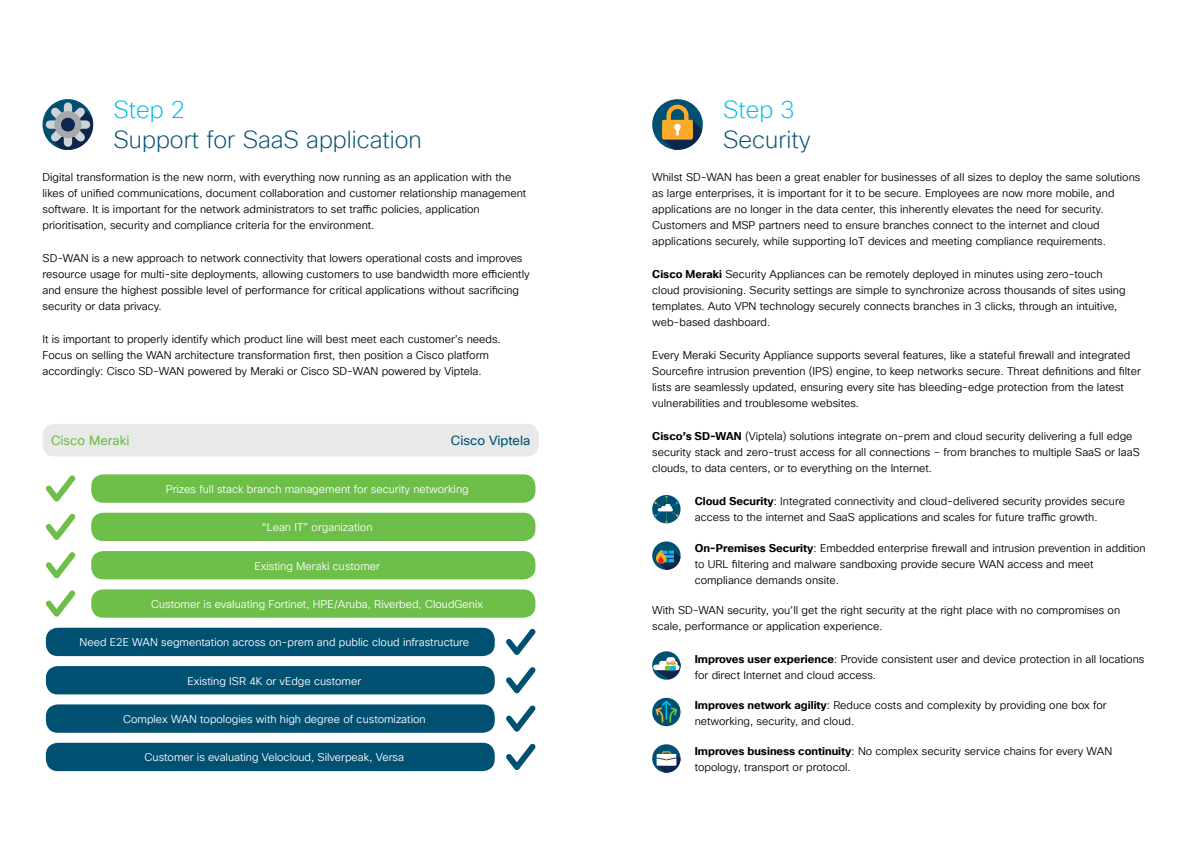
<style>
.page{position:relative;width:1191px;height:842px;background:#fff}
.page>*{position:absolute;margin:0;border:0;box-sizing:border-box;transform-origin:0 0}
.t1{font:200 24px "Cisco Sans TT";color:#005072}
.t2{font:200 24px "Cisco Sans TT";color:#00bceb}
.t3{font:13px "Cisco Sans TT";color:#005072}
.t4{font:13px "Cisco Sans TT";color:#6ebe4a}
.t5{font:11px/16px "Cisco Sans TT Light";color:#000}
.t6{font:11px "Cisco Sans TT Light";color:#fff}
.s1{font-family:"Cisco Sans TT";font-weight:700}
</style>
<div class="page">
<div style="left:43px;top:424px;width:496px;height:32px;background:#e9e9e9;border-radius:12px"></div>
<div style="left:91px;top:474px;width:444px;height:29px;background:#6ebe4a;border-radius:12px"></div>
<div style="left:46px;top:628px;width:449px;height:28px;background:#005072;border-radius:12px"></div>
<div style="left:91px;top:551px;width:444px;height:28px;background:#6ebe4a;border-radius:12px"></div>
<div style="left:46px;top:704px;width:449px;height:29px;background:#005072;border-radius:12px"></div>
<div style="left:91px;top:513px;width:444px;height:28px;background:#6ebe4a;border-radius:12px"></div>
<div style="left:46px;top:666px;width:449px;height:28px;background:#005072;border-radius:12px"></div>
<div style="left:91px;top:589px;width:444px;height:29px;background:#6ebe4a;border-radius:12px"></div>
<div style="left:46px;top:743px;width:449px;height:28px;background:#005072;border-radius:12px"></div>
<svg style="left:45px;top:475px;width:31px;height:27px"></svg>
<svg style="left:506px;top:628px;width:30px;height:27px"></svg>
<svg style="left:45px;top:513px;width:31px;height:27px"></svg>
<svg style="left:506px;top:667px;width:30px;height:26px"></svg>
<svg style="left:45px;top:552px;width:31px;height:26px"></svg>
<svg style="left:506px;top:705px;width:30px;height:27px"></svg>
<svg style="left:45px;top:590px;width:31px;height:27px"></svg>
<svg style="left:506px;top:743px;width:30px;height:27px"></svg>
<div style="left:652px;top:99px;width:51px;height:51px;background:#005072;border-radius:50%"></div>
<svg style="left:662px;top:105px;width:40px;height:45px"></svg>
<div style="left:43px;top:99px;width:50px;height:51px;background:#005072;border-radius:50%"></div>
<svg style="left:46px;top:102px;width:47px;height:48px"></svg>
<svg style="left:652px;top:495px;width:28px;height:28px"></svg>
<svg style="left:654px;top:496px;width:24px;height:27px"></svg>
<div style="left:652px;top:541px;width:28px;height:29px;background:#005072;border-radius:50%"></div>
<svg style="left:656px;top:549px;width:24px;height:21px"></svg>
<svg style="left:652px;top:651px;width:28px;height:29px"></svg>
<svg style="left:654px;top:658px;width:26px;height:21px"></svg>
<div style="left:652px;top:698px;width:28px;height:28px;background:#005072;border-radius:50%"></div>
<svg style="left:655px;top:700px;width:22px;height:23px"></svg>
<div style="left:652px;top:744px;width:28px;height:29px;background:#005072;border-radius:50%"></div>
<svg style="left:656px;top:751px;width:24px;height:22px"></svg>
<h1 class="t2" style="left:113px;top:94px;width:73px">Step 2</h1>
<h1 class="t1" style="left:113px;top:124px;width:310px">Support for SaaS application</h1>
<p class="t5" style="left:43px;top:170px;width:485px">Digital transformation is the new norm, with everything now running as an application with the likes of unified communications, document collaboration and customer relationship management software. It is important for the network administrators to set traffic policies, application prioritisation, security and compliance criteria for the environment.</p>
<p class="t5" style="left:43px;top:251px;width:489px">SD-WAN is a new approach to network connectivity that lowers operational costs and improves resource usage for multi-site deployments, allowing customers to use bandwidth more efficiently and ensure the highest possible level of performance for critical applications without sacrificing security or data privacy.</p>
<p class="t5" style="left:43px;top:332px;width:460px">It is important to properly identify which product line will best meet each customer’s needs.<br>Focus on selling the WAN architecture transformation first, then position a Cisco platform accordingly: Cisco SD-WAN powered by Meraki or Cisco SD-WAN powered by Viptela.</p>
<p class="t4" style="left:51px;top:432px;width:80px">Cisco Meraki</p>
<p class="t3" style="left:451px;top:432px;width:81px">Cisco Viptela</p>
<p class="t6" style="left:166px;top:482px;width:304px">Prizes full stack branch management for security networking</p>
<p class="t6" style="left:262px;top:520px;width:112px">“Lean IT” organization</p>
<p class="t6" style="left:254px;top:559px;width:127px">Existing Meraki customer</p>
<p class="t6" style="left:151px;top:597px;width:333px">Customer is evaluating Fortinet, HPE/Aruba, Riverbed, CloudGenix</p>
<p class="t6" style="left:79px;top:635px;width:391px">Need E2E WAN segmentation across on-prem and public cloud infrastructure</p>
<p class="t6" style="left:187px;top:674px;width:175px">Existing ISR 4K or vEdge customer</p>
<p class="t6" style="left:123px;top:712px;width:304px">Complex WAN topologies with high degree of customization</p>
<p class="t6" style="left:145px;top:750px;width:261px">Customer is evaluating Velocloud, Silverpeak, Versa</p>
<h1 class="t2" style="left:723px;top:94px;width:73px">Step 3</h1>
<h1 class="t1" style="left:723px;top:124px;width:89px">Security</h1>
<p class="t5" style="left:652px;top:170px;width:490px">Whilst SD-WAN has been a great enabler for businesses of all sizes to deploy the same solutions as large enterprises, it is important for it to be secure. Employees are now more mobile, and applications are no longer in the data center, this inherently elevates the need for security.<br>Customers and MSP partners need to ensure branches connect to the internet and cloud applications securely, while supporting IoT devices and meeting compliance requirements.</p>
<p class="t5" style="left:652px;top:267px;width:475px"><span class="s1">Cisco Meraki</span> Security Appliances can be remotely deployed in minutes using zero-touch cloud provisioning. Security settings are simple to synchronize across thousands of sites using templates. Auto VPN technology securely connects branches in 3 clicks, through an intuitive, web-based dashboard.</p>
<p class="t5" style="left:652px;top:348px;width:490px">Every Meraki Security Appliance supports several features, like a stateful firewall and integrated Sourcefire intrusion prevention (IPS) engine, to keep networks secure. Threat definitions and filter lists are seamlessly updated, ensuring every site has bleeding-edge protection from the latest vulnerabilities and troublesome websites.</p>
<p class="t5" style="left:652px;top:429px;width:489px"><span class="s1">Cisco’s SD-WAN</span> (Viptela) solutions integrate on-prem and cloud security delivering a full edge security stack and zero-trust access for all connections – from branches to multiple SaaS or IaaS clouds, to data centers, or to everything on the Internet.</p>
<p class="t5" style="left:694px;top:494px;width:432px"><span class="s1">Cloud Security</span>: Integrated connectivity and cloud-delivered security provides secure access to the internet and SaaS applications and scales for future traffic growth.</p>
<p class="t5" style="left:694px;top:540px;width:452px"><span class="s1">On-Premises Security</span>: Embedded enterprise firewall and intrusion prevention in addition to URL filtering and malware sandboxing provide secure WAN access and meet compliance demands onsite.</p>
<p class="t5" style="left:652px;top:602px;width:469px">With SD-WAN security, you’ll get the right security at the right place with no compromises on scale, performance or application experience.</p>
<p class="t5" style="left:694px;top:651px;width:451px"><span class="s1">Improves user experience</span>: Provide consistent user and device protection in all locations for direct Internet and cloud access.</p>
<p class="t5" style="left:694px;top:697px;width:413px"><span class="s1">Improves network agility</span>: Reduce costs and complexity by providing one box for networking, security, and cloud.</p>
<p class="t5" style="left:694px;top:744px;width:419px"><span class="s1">Improves business continuity</span>: No complex security service chains for every WAN topology, transport or protocol.</p>
</div>
